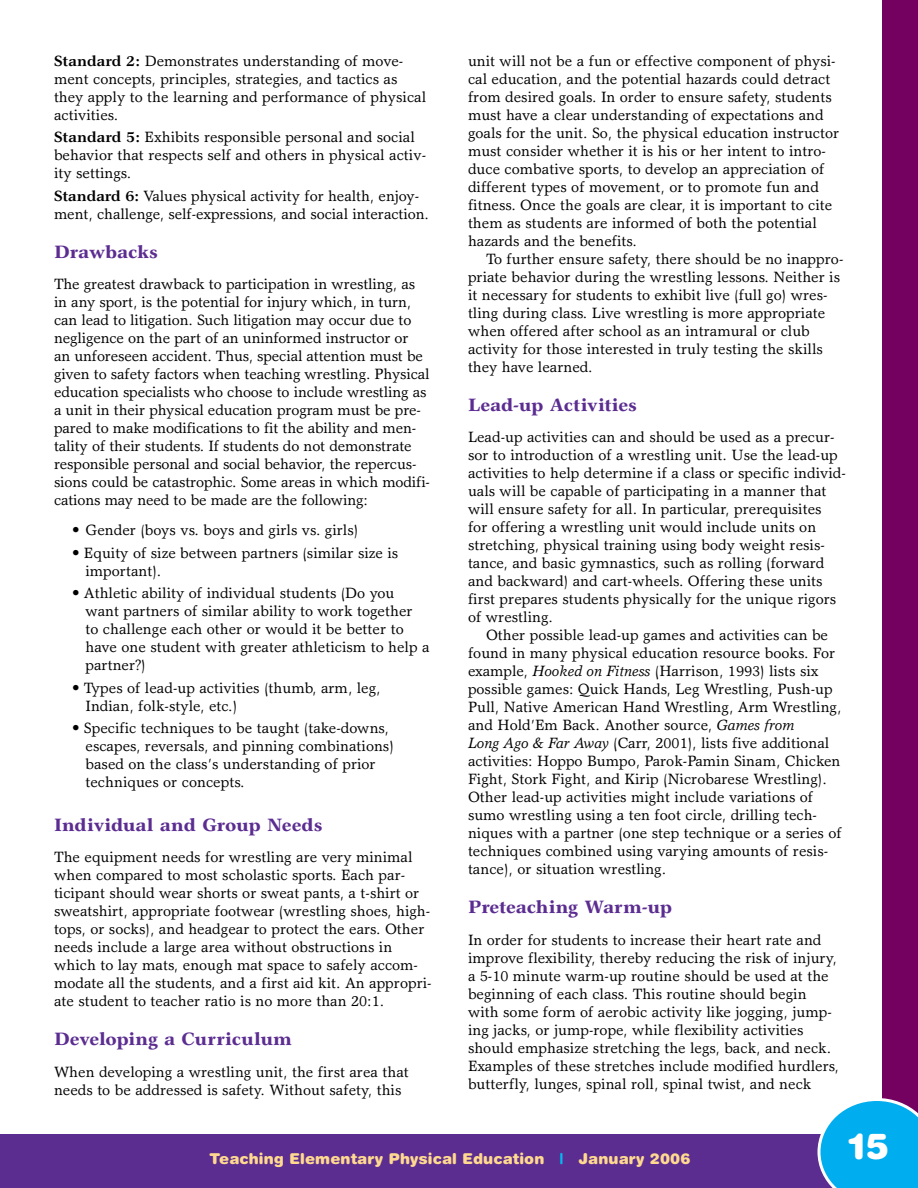
<style>
.page{position:relative;width:918px;height:1188px;background:#fff}
.page>*{position:absolute;margin:0;border:0;box-sizing:border-box;transform-origin:0 0}
.t1{font:900 36px "Helvetica Rounded";color:#fff}
.t2{font:800 18px "Garth Graphic";letter-spacing:-.005em;color:#5c2d91}
.t3{font:15px/18px "Garth Graphic";color:#000}
.t4{font:900 15px "Helvetica Rounded";letter-spacing:.01em;color:#ffd98f}
.s1{font-weight:700}
.s2{font-style:italic}
.s3{color:#00bdf2}
</style>
<div class="page">
<div style="left:882px;top:0;width:36px;height:1188px;background:#74005f"></div>
<div style="left:0;top:1134px;width:918px;height:54px;background:#5c2d91"></div>
<svg style="left:818px;top:1098px;width:100px;height:90px"></svg>
<div style="left:881px;top:1151px;width:37px;height:37px;background:#00adef"></div>
<p class="t3" style="left:54px;top:52px;width:374px"><span class="s1">Standard 2:</span> Demonstrates understanding of move&shy;ment concepts, principles, strategies, and tactics as they apply to the learning and performance of physical activities.</p>
<p class="t3" style="left:54px;top:128px;width:374px"><span class="s1">Standard 5:</span> Exhibits responsible personal and social behavior that respects self and others in physical activ&shy;ity settings.</p>
<p class="t3" style="left:54px;top:187px;width:377px"><span class="s1">Standard 6:</span> Values physical activity for health, enjoy&shy;ment, challenge, self-expressions, and social interaction.</p>
<p class="t2" style="left:54px;top:241px;width:105px">Drawbacks</p>
<p class="t3" style="left:54px;top:275px;width:378px">The greatest drawback to participation in wrestling, as in any sport, is the potential for injury which, in turn, can lead to litigation. Such litigation may occur due to negligence on the part of an uninformed instructor or<br>an unforeseen accident. Thus, special attention must be given to safety factors when teaching wrestling. Physical education specialists who choose to include wrestling as a unit in their physical education program must be pre&shy;pared to make modifications to fit the ability and men&shy;tality of their students. If students do not demonstrate responsible personal and social behavior, the repercus&shy;sions could be catastrophic. Some areas in which modifi&shy;cations may need to be made are the following:</p>
<p class="t3" style="left:72px;top:521px;width:288px">• Gender (boys vs. boys and girls vs. girls)</p>
<p class="t3" style="left:86px;top:544px;width:314px;text-indent:-14px">• Equity of size between partners (similar size is important).</p>
<p class="t3" style="left:86px;top:584px;width:346px;text-indent:-14px">• Athletic ability of individual students (Do you want partners of similar ability to work together<br>to challenge each other or would it be better to have one student with greater athleticism to help a partner?)</p>
<p class="t3" style="left:86px;top:679px;width:297px;text-indent:-14px">• Types of lead-up activities (thumb, arm, leg,<br>Indian, folk-style, etc.)</p>
<p class="t3" style="left:86px;top:719px;width:310px;text-indent:-14px">• Specific techniques to be taught (take-downs, escapes, reversals, and pinning combinations) based on the class’s understanding of prior techniques or concepts.</p>
<p class="t2" style="left:54px;top:814px;width:270px">Individual and Group Needs</p>
<p class="t3" style="left:54px;top:848px;width:379px">The equipment needs for wrestling are very minimal when compared to most scholastic sports. Each par&shy;ticipant should wear shorts or sweat pants, a t-shirt or sweatshirt, appropriate footwear (wrestling shoes, high&shy;tops, or socks), and headgear to protect the ears. Other needs include a large area without obstructions in which to lay mats, enough mat space to safely accom&shy;modate all the students, and a first aid kit. An appropri&shy;ate student to teacher ratio is no more than 20:1.</p>
<p class="t2" style="left:54px;top:1028px;width:239px">Developing a Curriculum</p>
<p class="t3" style="left:54px;top:1063px;width:356px">When developing a wrestling unit, the first area that needs to be addressed is safety. Without safety, this</p>
<p class="t3" style="left:468px;top:52px;width:373px">unit will not be a fun or effective component of physi&shy;cal education, and the potential hazards could detract from desired goals. In order to ensure safety, students must have a clear understanding of expectations and goals for the unit. So, the physical education instructor must consider whether it is his or her intent to intro&shy;duce combative sports, to develop an appreciation of different types of movement, or to promote fun and fitness. Once the goals are clear, it is important to cite them as students are informed of both the potential hazards and the benefits.</p>
<p class="t3" style="left:468px;top:250px;width:377px;text-indent:18px">To further ensure safety, there should be no inappro&shy;priate behavior during the wrestling lessons. Neither is it necessary for students to exhibit live (full go) wres&shy;tling during class. Live wrestling is more appropriate when offered after school as an intramural or club activity for those interested in truly testing the skills they have learned.</p>
<p class="t2" style="left:468px;top:394px;width:170px">Lead-up Activities</p>
<p class="t3" style="left:468px;top:428px;width:380px">Lead-up activities can and should be used as a precur&shy;sor to introduction of a wrestling unit. Use the lead-up activities to help determine if a class or specific individ&shy;uals will be capable of participating in a manner that will ensure safety for all. In particular, prerequisites<br>for offering a wrestling unit would include units on stretching, physical training using body weight resis&shy;tance, and basic gymnastics, such as rolling (forward and backward) and cart-wheels. Offering these units first prepares students physically for the unique rigors of wrestling.</p>
<p class="t3" style="left:468px;top:626px;width:375px;text-indent:18px">Other possible lead-up games and activities can be found in many physical education resource books. For example, <span class="s2">Hooked on Fitness</span> (Harrison, 1993) lists six possible games: Quick Hands, Leg Wrestling, Push-up Pull, Native American Hand Wrestling, Arm Wrestling, and Hold’Em Back. Another source, <span class="s2">Games from<br>Long Ago &amp; Far Away</span> (Carr, 2001), lists five additional activities: Hoppo Bumpo, Parok-Pamin Sinam, Chicken Fight, Stork Fight, and Kirip (Nicrobarese Wrestling).<br>Other lead-up activities might include variations of sumo wrestling using a ten foot circle, drilling tech&shy;niques with a partner (one step technique or a series of techniques combined using varying amounts of resis&shy;tance), or situation wrestling.</p>
<p class="t2" style="left:468px;top:896px;width:206px">Preteaching Warm-up</p>
<p class="t3" style="left:468px;top:931px;width:373px">In order for students to increase their heart rate and improve flexibility, thereby reducing the risk of injury, a 5-10 minute warm-up routine should be used at the beginning of each class. This routine should begin with some form of aerobic activity like jogging, jump&shy;ing jacks, or jump-rope, while flexibility activities should emphasize stretching the legs, back, and neck.<br>Examples of these stretches include modified hurdlers, butterfly, lunges, spinal roll, spinal twist, and neck</p>
<p class="t4" style="left:210px;top:1149px;width:482px">Teaching Elementary Physical Education <span class="s3">|</span> January 2006</p>
<h1 class="t1" style="left:847px;top:1123px;width:44px">15</h1>
</div>
